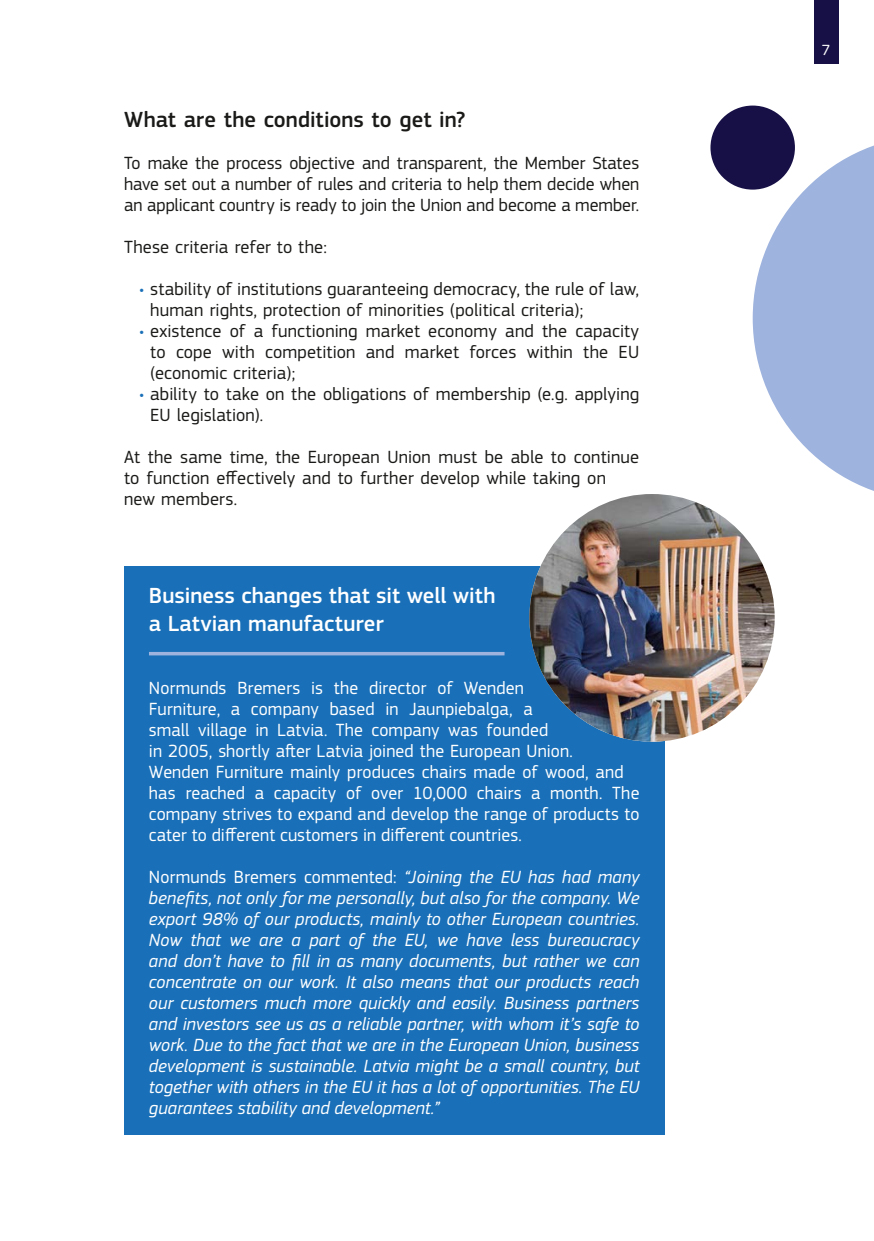
<style>
.page{position:relative;width:874px;height:1241px;background:#fff}
.page>*{position:absolute;margin:0;border:0;box-sizing:border-box;transform-origin:0 0}
.t1{font:500 22.75px/27.3px "EC Square Sans Pro";color:#fff}
.t2{font:500 22.75px "EC Square Sans Pro";color:#1a1a18}
.t3{font:italic 18.38px/21px "EC Square Sans Pro";letter-spacing:.005em;color:#fff;text-align:justify}
.t4{font:18.38px/21px "EC Square Sans Pro";letter-spacing:.005em;color:#1a1a18}
.t5{font:18.38px/21px "EC Square Sans Pro";letter-spacing:.01em;color:#fff}
.t6{font:15.4px "EC Square Sans Pro";color:#fff}
.s1{color:#1a70b8}
.s2{font-style:normal}
</style>
<div class="page">
<svg style="left:752px;top:135px;width:121px;height:356px;fill:#9eb3dd"></svg>
<div style="left:710px;top:105px;width:84px;height:84px;background:#171046;border-radius:50%"></div>
<div style="left:124px;top:566px;width:540px;height:568px;background:#1a70b8"></div>
<img style="left:529px;top:494px;width:245px;height:247px">
<svg style="left:149px;top:652px;width:355px;height:3px"></svg>
<div style="left:814px;top:0;width:24px;height:63px;background:#171046"></div>
<p class="t2" style="left:124px;top:106px;width:342px">What are the conditions to get in?</p>
<p class="t4" style="left:124px;top:152px;width:516px;text-align:justify">To make the process objective and transparent, the Member States have set out a number of rules and criteria to help them decide when an applicant country is ready to join the Union and become a member.</p>
<p class="t4" style="left:124px;top:236px;width:204px">These criteria refer to the:</p>
<p class="t4" style="left:150px;top:278px;width:490px;text-indent:-11px"><span class="s1">•</span> stability of institutions guaranteeing democracy, the rule of law, human rights, protection of minorities (political criteria);</p>
<p class="t4" style="left:150px;top:320px;width:490px;text-align:justify;text-indent:-11px"><span class="s1">•</span> existence of a functioning market economy and the capacity to cope with competition and market forces within the EU (economic criteria);</p>
<p class="t4" style="left:150px;top:383px;width:490px;text-indent:-11px"><span class="s1">•</span> ability to take on the obligations of membership (e.g. applying<br>EU legislation).</p>
<p class="t4" style="left:124px;top:446px;width:516px">At the same time, the European Union must be able to continue to function effectively and to further develop while taking on new members.</p>
<p class="t1" style="left:149px;top:582px;width:348px">Business changes that sit well with a Latvian manufacturer</p>
<p class="t5" style="left:149px;top:677px;width:492px">Normunds Bremers is the director of Wenden<br>Furniture, a company based in Jaunpiebalga, a<br>small village in Latvia. The company was founded<br>in 2005, shortly after Latvia joined the European Union.<br>Wenden Furniture mainly produces chairs made of wood, and has reached a capacity of over 10,000 chairs a month. The company strives to expand and develop the range of products to cater to different customers in different countries.</p>
<p class="t3" style="left:149px;top:866px;width:492px"><span class="s2">Normunds Bremers commented:</span> “Joining the EU has had many benefits, not only for me personally, but also for the company. We export 98% of our products, mainly to other European countries.<br>Now that we are a part of the EU, we have less bureaucracy and don’t have to fill in as many documents, but rather we can concentrate on our work. It also means that our products reach our customers much more quickly and easily. Business partners and investors see us as a reliable partner, with whom it’s safe to work. Due to the fact that we are in the European Union, business development is sustainable. Latvia might be a small country, but together with others in the EU it has a lot of opportunities. The EU guarantees stability and development.”</p>
<p class="t6" style="left:821px;top:41px;width:10px">7</p>
</div>
